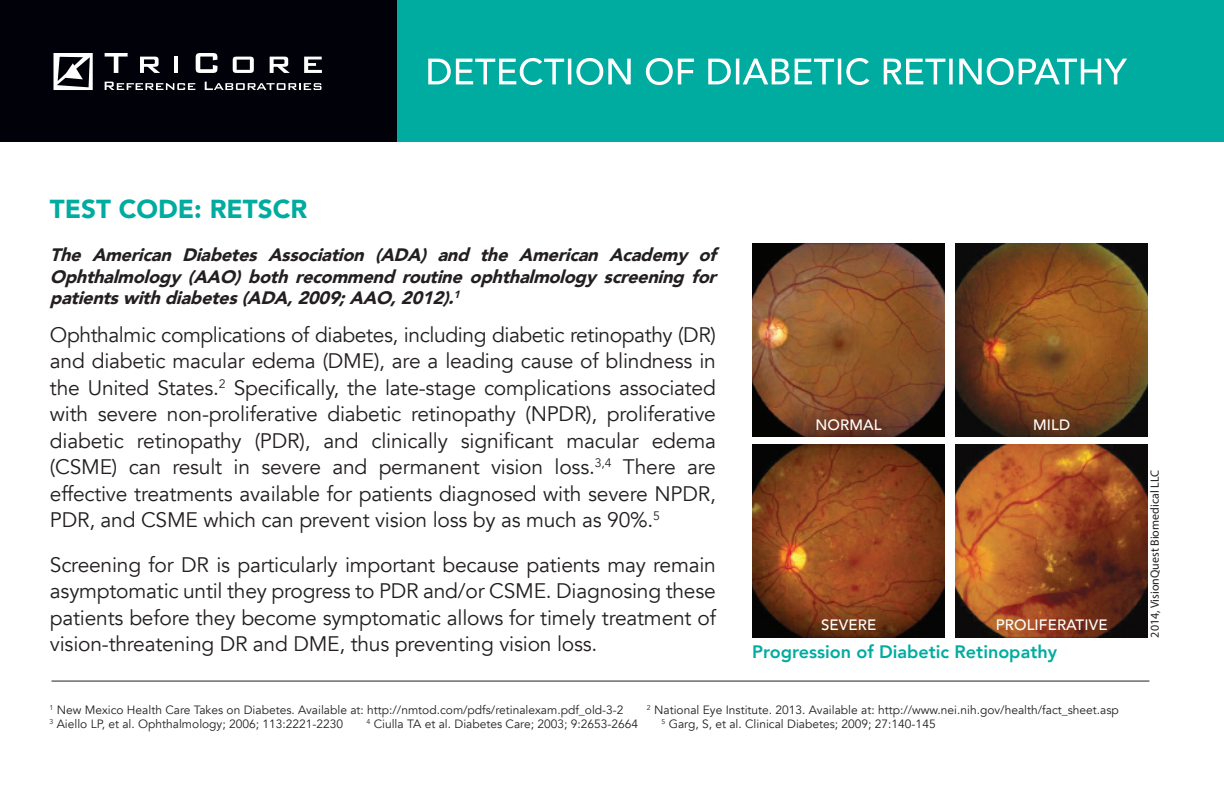
<style>
.page{position:relative;width:1224px;height:792px;background:#fff}
.page>*{position:absolute;margin:0;border:0;box-sizing:border-box;transform-origin:0 0}
.t1{font:900 26px "Avenir";color:#00aba0}
.t2{font:21px/26.4px "Avenir";letter-spacing:-.01em;color:#231f20;text-align:justify}
.t3{font:italic 900 18px/21.6px "Avenir";color:#231f20;text-align:justify}
.t4{font:800 18px "Avenir";color:#00aba0}
.t5{font:500 15px "Avenir";letter-spacing:.01em;color:#fff}
.t6{font:12px "Avenir";color:#231f20}
.t7{font:12px "Myriad Pro";color:#231f20}
</style>
<div class="page">
<div style="left:389px;top:0;width:835px;height:142px;background:#00aba0"></div>
<div style="left:0;top:0;width:397px;height:142px;background:#010209"></div>
<svg style="left:105px;top:53px;width:23px;height:20px"></svg>
<svg style="left:140px;top:57px;width:20px;height:16px"></svg>
<hr style="left:174px;top:57px;width:4px;height:16px;background:#fff">
<svg style="left:196px;top:53px;width:21px;height:20px"></svg>
<svg style="left:233px;top:57px;width:21px;height:16px"></svg>
<svg style="left:270px;top:57px;width:20px;height:16px"></svg>
<svg style="left:304px;top:57px;width:18px;height:16px"></svg>
<svg style="left:205px;top:82px;width:116px;height:8px"></svg>
<svg style="left:54px;top:53px;width:39px;height:37px"></svg>
<svg style="left:105px;top:82px;width:90px;height:8px"></svg>
<svg style="left:428px;top:58px;width:699px;height:27px"></svg>
<hr style="left:52px;top:681px;width:1097px;height:1px;background:#231f20">
<img style="left:752px;top:244px;width:193px;height:192px">
<img style="left:955px;top:244px;width:193px;height:192px">
<img style="left:752px;top:445px;width:193px;height:193px">
<img style="left:955px;top:445px;width:193px;height:192px">
<p class="t1" style="left:50px;top:186px;width:259px">TEST CODE: RETSCR</p>
<p class="t3" style="left:50px;top:244px;width:676px">The American Diabetes Association (ADA) and the American Academy of Ophthalmology(AAO)bothrecommendroutineophthalmologyscreeningfor patientswithdiabetes(ADA,2009;AAO,2012).<sup>1</sup></p>
<p class="t2" style="left:50px;top:322px;width:668px">Ophthalmic complications of diabetes, including diabetic retinopathy (DR) and diabetic macular edema (DME), are a leading cause of blindness in the United States.<sup>2</sup> Specifically, the late-stage complications associated with severe non-proliferative diabetic retinopathy (NPDR), proliferative diabetic retinopathy (PDR), and clinically significant macular edema (CSME) can result in severe and permanent vision loss.<sup>3,4</sup> There are effective treatments available for patients diagnosed with severe NPDR, PDR, and CSME which can prevent vision loss by as much as 90%.<sup>5</sup></p>
<p class="t2" style="left:50px;top:552px;width:668px">Screening for DR is particularly important because patients may remain asymptomatic until they progress to PDR and/or CSME. Diagnosing these patients before they become symptomatic allows for timely treatment of vision-threatening DR and DME, thus preventing vision loss.</p>
<p class="t5" style="left:815px;top:412px;width:68px">NORMAL</p>
<p class="t5" style="left:1033px;top:412px;width:39px">MILD</p>
<p class="t5" style="left:821px;top:612px;width:57px">SEVERE</p>
<p class="t5" style="left:996px;top:612px;width:113px">PROLIFERATIVE</p>
<p class="t4" style="left:752px;top:635px;width:306px">Progression of Diabetic Retinopathy</p>
<p class="t6" style="left:50px;top:702px;width:576px"><sup>1</sup> New Mexico Health Care Takes on Diabetes. Available at: http://nmtod.com/pdfs/retinalexam.pdf_old-3-2</p>
<p class="t6" style="left:647px;top:702px;width:473px"><sup>2</sup> National Eye Institute. 2013. Available at: http://www.nei.nih.gov/health/fact_sheet.asp</p>
<p class="t6" style="left:50px;top:717px;width:295px"><sup>3</sup> Aiello LP, et al. Ophthalmology; 2006; 113:2221-2230</p>
<p class="t6" style="left:367px;top:717px;width:273px"><sup>4</sup> Ciulla TA et al. Diabetes Care; 2003; 9:2653-2664</p>
<p class="t6" style="left:662px;top:717px;width:276px"><sup>5</sup> Garg, S, et al. Clinical Diabetes; 2009; 27:140-145</p>
<p class="t7" style="left:1147px;top:638px;width:169px;rotate:-90deg">2014, VisionQuest Biomedical LLC</p>
</div>
